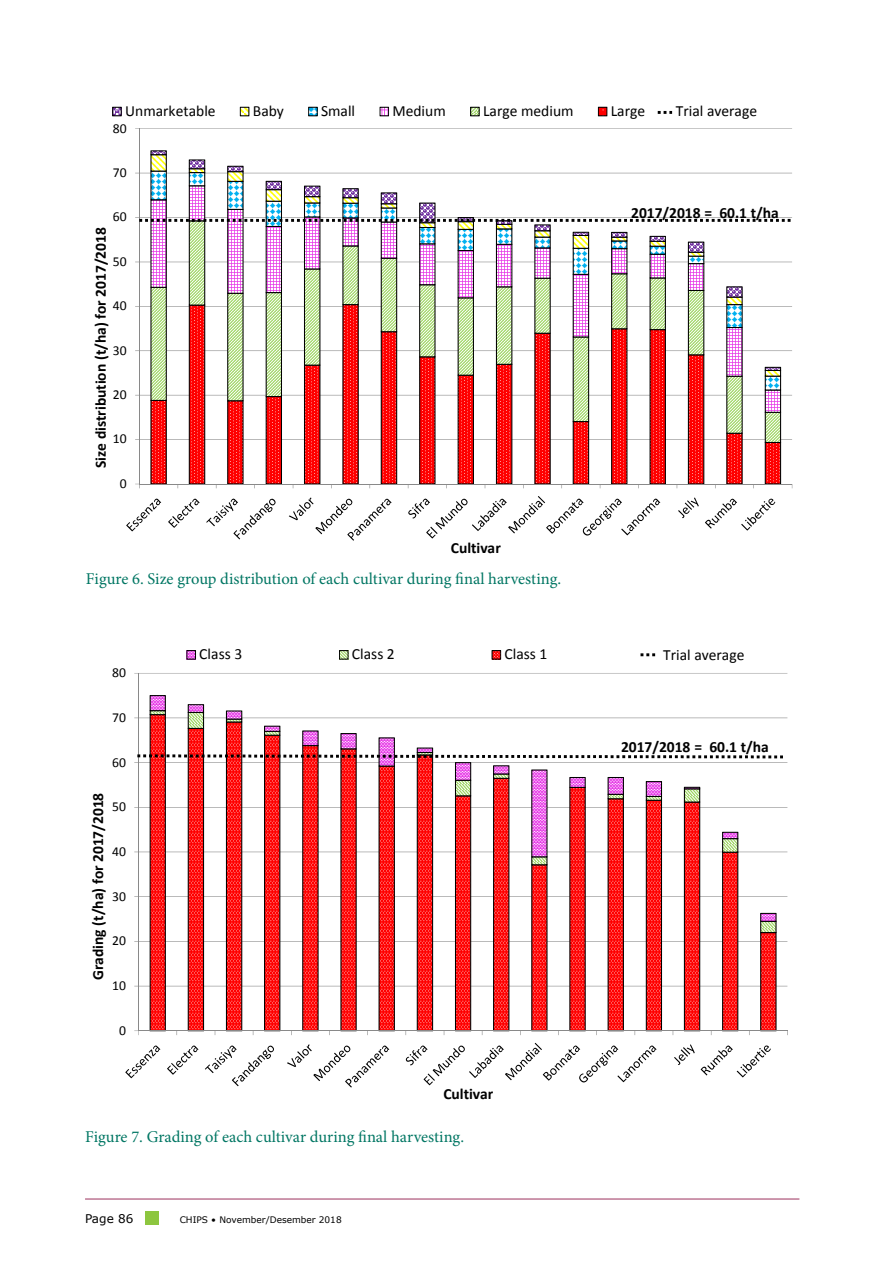
<style>
.page{position:relative;width:893px;height:1263px;background:#fff}
.page>*{position:absolute;margin:0;border:0;box-sizing:border-box;transform-origin:0 0}
.t1{font:16.5px "Minion Pro";color:#007663}
.t2{font:700 15.6px "Calibri";letter-spacing:-.005em;color:#000}
.t3{font:15.6px "Calibri";color:#000}
.t4{font:13.65px "Calibri";letter-spacing:-.005em;color:#000}
.t5{font:12px "MS Reference Sans Serif";color:#000}
.t6{font:9px "MS Reference Sans Serif";color:#000}
</style>
<div class="page">
<div style="left:145px;top:1211px;width:13px;height:14px;background:#8dc63f"></div>
<hr style="left:85px;top:1199px;width:714px;height:1px;background:#9c315d">
<hr style="left:139px;top:439px;width:653px;height:1px;background:#898989">
<hr style="left:139px;top:395px;width:653px;height:1px;background:#898989">
<hr style="left:139px;top:350px;width:653px;height:1px;background:#898989">
<hr style="left:139px;top:306px;width:653px;height:1px;background:#898989">
<hr style="left:139px;top:262px;width:653px;height:1px;background:#898989">
<hr style="left:139px;top:217px;width:653px;height:1px;background:#898989">
<hr style="left:139px;top:173px;width:653px;height:1px;background:#898989">
<hr style="left:139px;top:128px;width:653px;height:1px;background:#898989">
<svg style="left:150px;top:443px;width:631px;height:41px"></svg>
<svg style="left:150px;top:413px;width:631px;height:30px"></svg>
<svg style="left:150px;top:390px;width:631px;height:23px"></svg>
<svg style="left:150px;top:377px;width:631px;height:13px"></svg>
<svg style="left:150px;top:371px;width:631px;height:6px"></svg>
<svg style="left:150px;top:150px;width:631px;height:221px"></svg>
<hr style="left:139px;top:129px;width:1px;height:355px;background:#898989">
<hr style="left:139px;top:484px;width:653px;height:1px;background:#898989">
<svg style="left:126px;top:499px;width:35px;height:32px"></svg>
<svg style="left:168px;top:499px;width:32px;height:29px"></svg>
<svg style="left:206px;top:499px;width:70px;height:40px"></svg>
<svg style="left:289px;top:498px;width:102px;height:43px"></svg>
<svg style="left:408px;top:496px;width:252px;height:42px"></svg>
<svg style="left:678px;top:497px;width:21px;height:21px"></svg>
<svg style="left:705px;top:499px;width:70px;height:31px"></svg>
<svg style="left:112px;top:107px;width:10px;height:9px"></svg>
<svg style="left:240px;top:107px;width:9px;height:9px"></svg>
<svg style="left:308px;top:107px;width:10px;height:9px"></svg>
<svg style="left:380px;top:107px;width:9px;height:9px"></svg>
<svg style="left:470px;top:107px;width:10px;height:9px"></svg>
<svg style="left:598px;top:107px;width:9px;height:9px"></svg>
<svg style="left:658px;top:111px;width:14px;height:3px"></svg>
<svg style="left:135px;top:217px;width:656px;height:5px"></svg>
<hr style="left:139px;top:986px;width:648px;height:1px;background:#898989">
<hr style="left:139px;top:941px;width:648px;height:1px;background:#898989">
<hr style="left:139px;top:896px;width:648px;height:1px;background:#898989">
<hr style="left:139px;top:852px;width:648px;height:1px;background:#898989">
<hr style="left:139px;top:807px;width:648px;height:1px;background:#898989">
<hr style="left:139px;top:762px;width:648px;height:1px;background:#898989">
<hr style="left:139px;top:718px;width:648px;height:1px;background:#898989">
<hr style="left:139px;top:673px;width:648px;height:1px;background:#898989">
<svg style="left:150px;top:933px;width:626px;height:97px"></svg>
<svg style="left:150px;top:922px;width:626px;height:11px"></svg>
<svg style="left:150px;top:695px;width:626px;height:227px"></svg>
<hr style="left:138px;top:673px;width:1px;height:358px;background:#898989">
<hr style="left:139px;top:1030px;width:648px;height:1px;background:#898989">
<svg style="left:125px;top:1045px;width:35px;height:33px"></svg>
<svg style="left:167px;top:1045px;width:31px;height:30px"></svg>
<svg style="left:205px;top:1045px;width:69px;height:41px"></svg>
<svg style="left:287px;top:1044px;width:102px;height:43px"></svg>
<svg style="left:406px;top:1043px;width:250px;height:42px"></svg>
<svg style="left:674px;top:1044px;width:21px;height:21px"></svg>
<svg style="left:701px;top:1045px;width:70px;height:32px"></svg>
<svg style="left:186px;top:650px;width:10px;height:10px"></svg>
<svg style="left:339px;top:650px;width:9px;height:10px"></svg>
<svg style="left:492px;top:650px;width:9px;height:10px"></svg>
<svg style="left:640px;top:653px;width:15px;height:3px"></svg>
<svg style="left:134px;top:754px;width:649px;height:9px"></svg>
<p class="t3" style="left:125px;top:101px;width:92px">Unmarketable</p>
<p class="t3" style="left:253px;top:101px;width:33px">Baby</p>
<p class="t3" style="left:321px;top:101px;width:36px">Small</p>
<p class="t3" style="left:392px;top:101px;width:55px">Medium</p>
<p class="t3" style="left:483px;top:101px;width:92px">Large medium</p>
<p class="t3" style="left:611px;top:101px;width:36px">Large</p>
<p class="t3" style="left:676px;top:101px;width:83px">Trial average</p>
<p class="t4" style="left:113px;top:119px;width:15px">80</p>
<p class="t4" style="left:113px;top:164px;width:15px">70</p>
<p class="t4" style="left:113px;top:208px;width:15px">60</p>
<p class="t2" style="left:91px;top:468px;width:242px;rotate:-90deg">Size distribution (t/ha) for 2017/2018</p>
<p class="t4" style="left:113px;top:253px;width:15px">50</p>
<p class="t4" style="left:113px;top:297px;width:15px">40</p>
<p class="t4" style="left:113px;top:341px;width:15px">30</p>
<p class="t4" style="left:113px;top:386px;width:15px">20</p>
<p class="t4" style="left:113px;top:430px;width:15px">10</p>
<p class="t4" style="left:120px;top:475px;width:8px">0</p>
<p class="t2" style="left:451px;top:538px;width:51px">Cultivar</p>
<p class="t1" style="left:86px;top:567px;width:477px">Figure 6. Size group distribution of each cultivar during final harvesting.</p>
<p class="t2" style="left:631px;top:202px;width:149px">2017/2018 = 60.1 t/ha</p>
<p class="t4" style="left:112px;top:664px;width:15px">80</p>
<p class="t4" style="left:112px;top:709px;width:15px">70</p>
<p class="t4" style="left:112px;top:753px;width:15px">60</p>
<p class="t2" style="left:88px;top:980px;width:189px;rotate:-90deg">Grading (t/ha) for 2017/2018</p>
<p class="t4" style="left:112px;top:798px;width:15px">50</p>
<p class="t4" style="left:112px;top:843px;width:15px">40</p>
<p class="t4" style="left:112px;top:887px;width:15px">30</p>
<p class="t4" style="left:112px;top:932px;width:15px">20</p>
<p class="t4" style="left:112px;top:977px;width:15px">10</p>
<p class="t4" style="left:119px;top:1021px;width:8px">0</p>
<p class="t3" style="left:199px;top:644px;width:44px">Class 3</p>
<p class="t3" style="left:352px;top:644px;width:44px">Class 2</p>
<p class="t3" style="left:504px;top:644px;width:44px">Class 1</p>
<p class="t3" style="left:663px;top:644px;width:83px">Trial average</p>
<p class="t2" style="left:621px;top:737px;width:149px">2017/2018 = 60.1 t/ha</p>
<p class="t2" style="left:443px;top:1084px;width:51px">Cultivar</p>
<p class="t1" style="left:85px;top:1125px;width:381px">Figure 7. Grading of each cultivar during final harvesting.</p>
<p class="t5" style="left:85px;top:1211px;width:50px">Page 86</p>
<p class="t6" style="left:180px;top:1214px;width:164px">CHIPS • November/Desember 2018</p>
</div>
